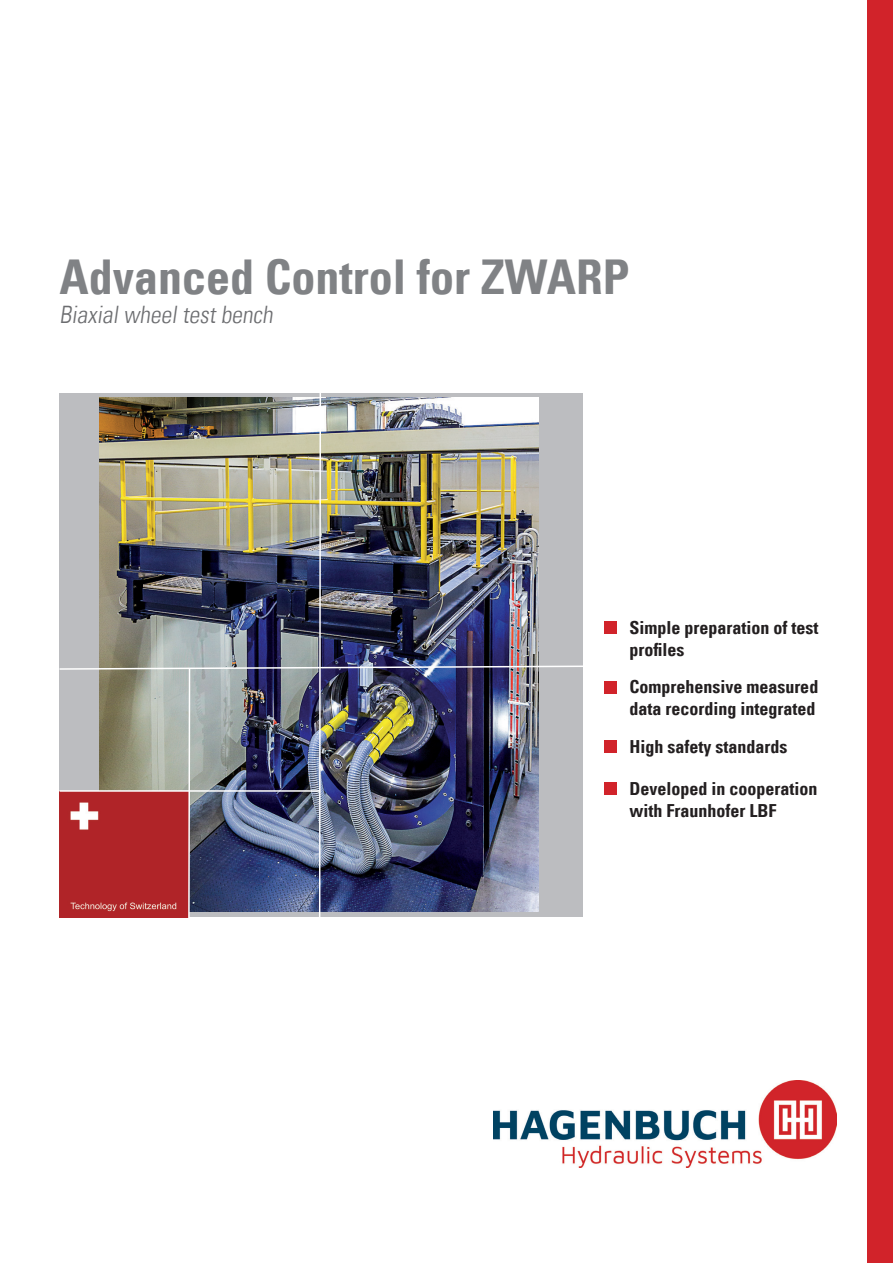
<style>
.page{position:relative;width:893px;height:1263px;background:#fff}
.page>*{position:absolute;margin:0;border:0;box-sizing:border-box;transform-origin:0 0}
.t1{font:48px "Univers Com 67 Bold Cond";color:#808285}
.t2{font:24px "Univers Com 47 Light Cond";color:#6c6d70}
.t3{font:18px/21.6px "Univers Com 67 Bold Cond";color:#231f20}
</style>
<div class="page">
<div style="left:867px;top:0;width:26px;height:1263px;background:#d1232a"></div>
<div style="left:604px;top:621px;width:13px;height:13px;background:#d1232a"></div>
<div style="left:604px;top:681px;width:13px;height:12px;background:#d1232a"></div>
<div style="left:604px;top:740px;width:13px;height:13px;background:#d1232a"></div>
<img style="left:59px;top:393px;width:524px;height:525px">
<div style="left:604px;top:782px;width:13px;height:13px;background:#d1232a"></div>
<img style="left:493px;top:1081px;width:344px;height:87px">
<h1 class="t1" style="left:60px;top:248px;width:571px">Advanced Control for ZWARP</h1>
<h2 class="t2" style="left:60px;top:300px;width:219px">Biaxialwheeltestbench</h2>
<p class="t3" style="left:629px;top:617px;width:191px">Simple preparation of test profiles</p>
<p class="t3" style="left:629px;top:676px;width:190px">Comprehensive measured data recording integrated</p>
<p class="t3" style="left:629px;top:736px;width:159px">High safety standards</p>
<p class="t3" style="left:629px;top:778px;width:190px">Developed in cooperation with Fraunhofer LBF</p>
</div>
